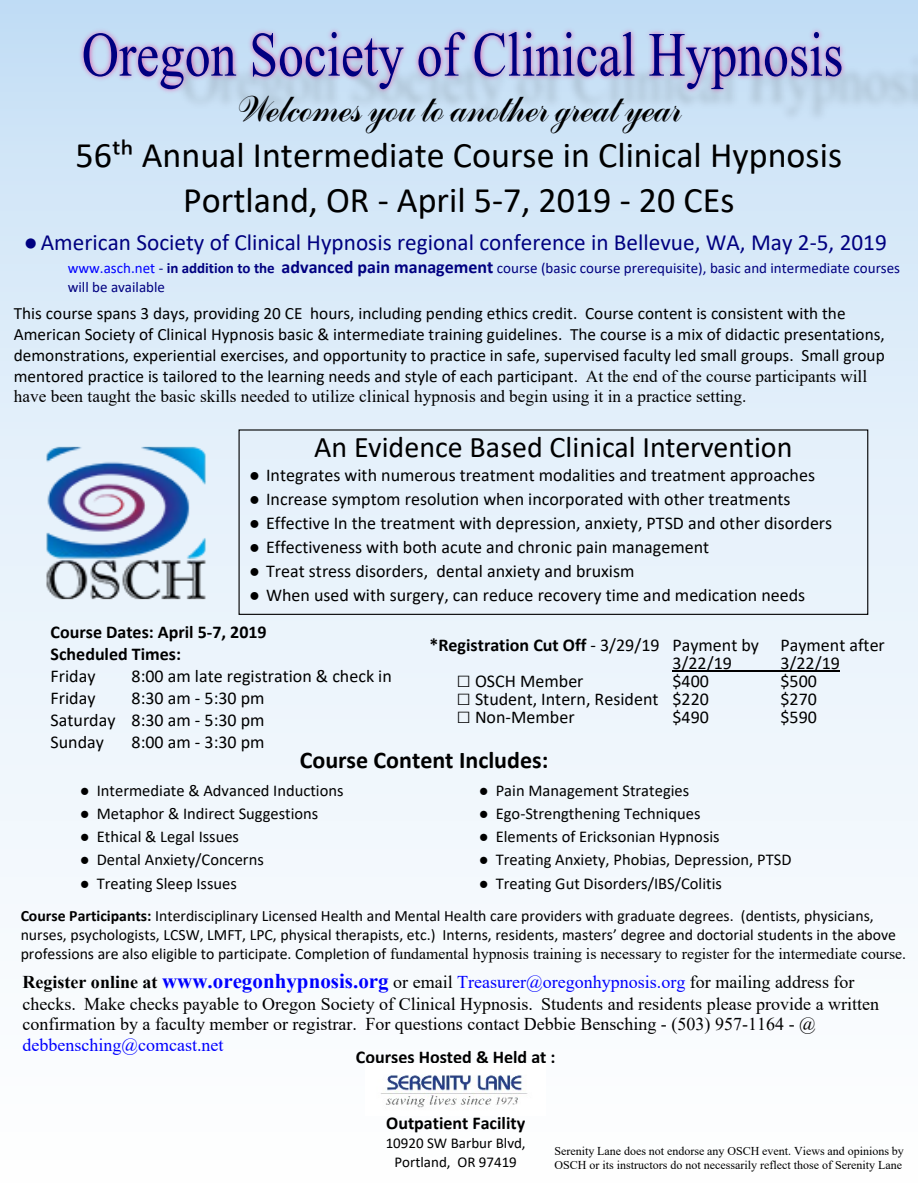
<style>
.page{position:relative;width:918px;height:1188px;background:#fff}
.page>*{position:absolute;margin:0;border:0;box-sizing:border-box;transform-origin:0 0}
.t1{font:62.85px "Times New Roman";color:#000080;scale:.82 1}
.t2{font:36px/45px "Calibri";color:#000;text-align:center}
.t3{font:36px "Handscript SF";color:#000}
.t4{font:30px "Calibri";color:#000}
.t5{font:700 24px "Calibri";color:#000}
.t6{font:23.25px "Calibri";color:#000080}
.t7{font:18px/22px "Calibri";color:#000;text-align:justify}
.t8{font:18px/21.1px "Times New Roman";color:#000}
.t9{font:700 18px/22px "Calibri";color:#000}
.t10{font:18px "Times New Roman";color:#00f}
.t11{font:17.25px/21px "Calibri";color:#000}
.t12{font:17.25px "Times New Roman";color:#000}
.t13{font:16.5px "Calibri";color:#000}
.t14{font:15.75px/19.2px "Calibri";color:#000}
.t15{font:15.75px "Times New Roman";color:#000}
.t16{font:15px/19.2px "Calibri";color:#000080}
.t17{font:15px/18.3px "Calibri";color:#000;text-align:center}
.t18{font:12px/13.8px "Times New Roman";color:#000}
.s1{font-family:"Times New Roman"}
.s2{color:#00f}
.s3{font-weight:700}
.s4{font-weight:700;font-size:18px}
.s5{font-size:24px}
.s6{font-family:"Calibri"}
.s7{font-weight:700;font-size:21px;color:#00f}
</style>
<div class="page">
<img style="left:0;top:0;width:918px;height:904px">
<hr style="left:672px;top:671px;width:168px;height:1px;background:#000">
<img style="left:381px;top:1075px;width:147px;height:33px">
<div style="left:239px;top:429px;width:629px;height:186px;border:1px solid #000"></div>
<img style="left:75px;top:6px;width:843px;height:124px">
<img style="left:37px;top:441px;width:178px;height:165px">
<h1 class="t1" style="left:82px;top:32px;width:930px">Oregon Society of Clinical Hypnosis</h1>
<h2 class="t3" style="left:236px;top:89px;width:447px">Welcomes you to another great year</h2>
<h2 class="t2" style="left:76px;top:136px;width:768px">56th Annual Intermediate Course in Clinical Hypnosis<br>Portland, OR - April 5-7, 2019 - 20 CEs</h2>
<p class="t6" style="left:24px;top:232px;width:864px"><span class="s1">●</span>American Society of Clinical Hypnosis regional conference in Bellevue, WA, May 2-5, 2019</p>
<p class="t16" style="left:68px;top:260px;width:834px"><span class="s2">www.asch.net</span> - <span class="s3">in addition to the</span> <span class="s4">advanced pain management</span> course (basic course prerequisite), basic and intermediate courses will be available</p>
<p class="t11" style="left:14px;top:304px;width:873px">This course spans 3 days, providing 20 CE hours, including pending ethics credit. Course content is consistent with the American Society of Clinical Hypnosis basic &amp; intermediate training guidelines. The course is a mix of didactic presentations, demonstrations, experiential exercises, and opportunity to practice in safe, supervised faculty led small groups. Small group mentored practice is tailored to the learning needs and style of each participant. <span class="s1">At the end of the course participants will</span></p>
<p class="t12" style="left:14px;top:390px;width:734px">have been taught the basic skills needed to utilize clinical hypnosis and begin using it in a practice setting.</p>
<h3 class="t4" style="left:314px;top:434px;width:480px">An Evidence Based Clinical Intervention</h3>
<p class="t7" style="left:249px;top:465px;width:567px"><span class="s1">●</span> Integrates with numerous treatment modalities and treatment approaches</p>
<p class="t7" style="left:249px;top:489px;width:543px"><span class="s1">●</span> Increase symptom resolution when incorporated with other treatments</p>
<p class="t7" style="left:249px;top:513px;width:585px"><span class="s1">●</span> Effective In the treatment with depression, anxiety, PTSD and other disorders</p>
<p class="t7" style="left:249px;top:537px;width:462px"><span class="s1">●</span> Effectiveness with both acute and chronic pain management</p>
<p class="t7" style="left:249px;top:561px;width:387px"><span class="s1">●</span> Treat stress disorders, dental anxiety and bruxism</p>
<p class="t7" style="left:249px;top:585px;width:558px"><span class="s1">●</span> When used with surgery, can reduce recovery time and medication needs</p>
<p class="t9" style="left:51px;top:622px;width:218px">Course Dates: April 5-7, 2019<br>Scheduled Times:</p>
<p class="t7" style="left:51px;top:666px;width:46px">Friday</p>
<p class="t7" style="left:132px;top:666px;width:262px">8:00 am late registration &amp; check in</p>
<p class="t7" style="left:51px;top:688px;width:46px">Friday</p>
<p class="t7" style="left:672px;top:638px;width:214px;line-height:18px;text-indent:-243px"><span class="s3">*Registration Cut Off</span> - 3/29/19 Payment by Payment after<br>3/22/19</p>
<p class="t7" style="left:780px;top:654px;width:61px">3/22/19</p>
<p class="t7" style="left:456px;top:672px;width:129px"><span class="s5">□</span> OSCH Member</p>
<p class="t7" style="left:672px;top:672px;width:38px">$400</p>
<p class="t7" style="left:780px;top:672px;width:38px">$500</p>
<p class="t7" style="left:456px;top:690px;width:254px"><span class="s5">□</span> Student, Intern, Resident $220</p>
<p class="t7" style="left:780px;top:690px;width:38px">$270</p>
<p class="t7" style="left:456px;top:708px;width:120px"><span class="s5">□</span> Non-Member</p>
<p class="t7" style="left:672px;top:708px;width:38px">$490</p>
<p class="t7" style="left:780px;top:708px;width:38px">$590</p>
<p class="t7" style="left:51px;top:688px;width:216px;text-indent:81px">8:30 am - 5:30 pm Saturday 8:30 am - 5:30 pm Sunday</p>
<p class="t7" style="left:132px;top:732px;width:135px">8:00 am - 3:30 pm</p>
<h3 class="t5" style="left:300px;top:750px;width:250px">Course Content Includes:</h3>
<p class="t13" style="left:80px;top:783px;width:265px"><span class="s1">●</span> Intermediate &amp; Advanced Inductions</p>
<p class="t13" style="left:80px;top:807px;width:240px"><span class="s1">●</span> Metaphor &amp; Indirect Suggestions</p>
<p class="t13" style="left:80px;top:830px;width:161px"><span class="s1">●</span> Ethical &amp; Legal Issues</p>
<p class="t13" style="left:80px;top:853px;width:185px"><span class="s1">●</span> Dental Anxiety/Concerns</p>
<p class="t13" style="left:80px;top:876px;width:158px"><span class="s1">●</span> Treating Sleep Issues</p>
<p class="t13" style="left:479px;top:783px;width:212px"><span class="s1">●</span> Pain Management Strategies</p>
<p class="t13" style="left:479px;top:807px;width:223px"><span class="s1">●</span> Ego-Strengthening Techniques</p>
<p class="t13" style="left:479px;top:830px;width:242px"><span class="s1">●</span> Elements of Ericksonian Hypnosis</p>
<p class="t13" style="left:479px;top:853px;width:314px"><span class="s1">●</span> Treating Anxiety, Phobias, Depression, PTSD</p>
<p class="t13" style="left:479px;top:876px;width:245px"><span class="s1">●</span> Treating Gut Disorders/IBS/Colitis</p>
<p class="t14" style="left:21px;top:907px;width:877px"><span class="s3">Course Participants:</span> Interdisciplinary Licensed Health and Mental Health care providers with graduate degrees. (dentists, physicians, nurses, psychologists, LCSW, LMFT, LPC, physical therapists, etc.) Interns, residents, masters’ degree and doctorial students in the above</p>
<p class="t15" style="left:21px;top:948px;width:887px"><span class="s6">professions are also eligible to participate. Completion of</span> fundamental hypnosis training is necessary to register for the intermediate course.</p>
<p class="t8" style="left:23px;top:973px;width:858px"><span class="s3">Register online at</span> <span class="s7">www.oregonhypnosis.org</span> or email <span class="s2">Treasurer@oregonhypnosis.org</span> for mailing address for checks. Make checks payable to Oregon Society of Clinical Hypnosis. Students and residents please provide a written confirmation by a faculty member or registrar. For questions contact Debbie Bensching - (503) 957-1164 - @</p>
<p class="t10" style="left:23px;top:1039px;width:203px">debbensching@comcast.net</p>
<p class="t9" style="left:356px;top:1048px;width:201px">Courses Hosted &amp; Held at :</p>
<p class="t9" style="left:386px;top:1114px;width:140px">Outpatient Facility</p>
<p class="t17" style="left:386px;top:1136px;width:142px">10920 SW Barbur Blvd,<br>Portland, OR 97419</p>
<p class="t18" style="left:554px;top:1145px;width:351px">Serenity Lane does not endorse any OSCH event. Views and opinions by<br>OSCH or its instructors do not necessarily reflect those of Serenity Lane</p>
</div>
